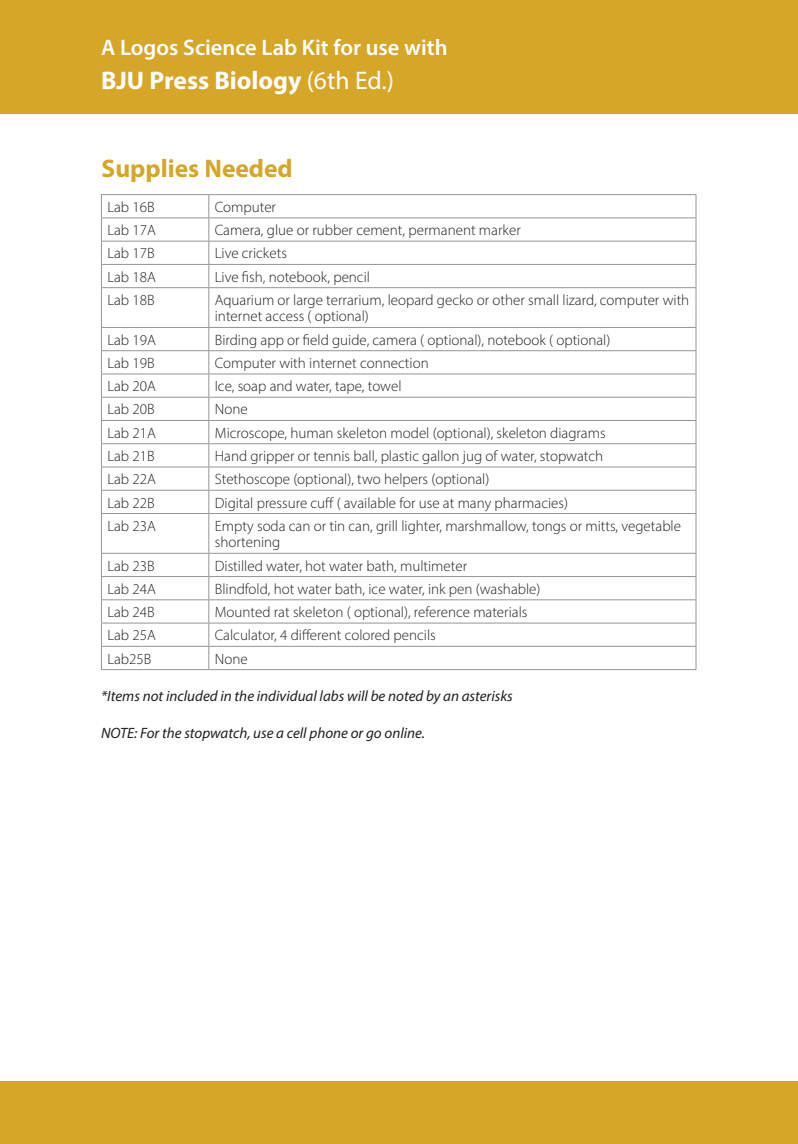
<style>
.page{position:relative;width:798px;height:1144px;background:#fff}
.page>*{position:absolute;margin:0;border:0;box-sizing:border-box;transform-origin:0 0}
.t1{font:700 25.5px "Myriad Pro";color:#fff}
.t2{font:700 25.5px "Myriad Pro";color:#d5a628}
.t3{font:600 22.5px "Myriad Pro";color:#fff}
.table_text{font:300 15px/16.5px "Myriad Pro";color:#231f20}
.table_text-2{font:italic 15px "Myriad Pro";color:#231f20}
.s1{font-weight:400}
</style>
<div class="page">
<div style="left:0;top:1081px;width:798px;height:63px;background:#d5a628"></div>
<div style="left:0;top:0;width:798px;height:114px;background:#d5a628"></div>
<hr style="left:101px;top:194px;width:108px;height:1px;background:#939598">
<hr style="left:209px;top:194px;width:487px;height:1px;background:#939598">
<hr style="left:101px;top:217px;width:108px;height:1px;background:#939598">
<hr style="left:209px;top:217px;width:487px;height:1px;background:#939598">
<hr style="left:101px;top:241px;width:108px;height:1px;background:#939598">
<hr style="left:209px;top:241px;width:487px;height:1px;background:#939598">
<hr style="left:101px;top:264px;width:108px;height:1px;background:#939598">
<svg style="left:101px;top:195px;width:1px;height:92px"></svg>
<hr style="left:209px;top:264px;width:487px;height:1px;background:#939598">
<svg style="left:208px;top:195px;width:1px;height:92px"></svg>
<svg style="left:695px;top:195px;width:1px;height:92px"></svg>
<hr style="left:101px;top:287px;width:108px;height:1px;background:#939598">
<hr style="left:101px;top:288px;width:1px;height:39px;background:#939598">
<hr style="left:209px;top:287px;width:487px;height:1px;background:#939598">
<hr style="left:208px;top:288px;width:1px;height:39px;background:#939598">
<hr style="left:695px;top:288px;width:1px;height:39px;background:#939598">
<hr style="left:101px;top:327px;width:108px;height:1px;background:#939598">
<hr style="left:209px;top:327px;width:487px;height:1px;background:#939598">
<hr style="left:101px;top:350px;width:108px;height:1px;background:#939598">
<hr style="left:209px;top:350px;width:487px;height:1px;background:#939598">
<hr style="left:101px;top:373px;width:108px;height:1px;background:#939598">
<hr style="left:209px;top:373px;width:487px;height:1px;background:#939598">
<hr style="left:101px;top:397px;width:108px;height:1px;background:#939598">
<hr style="left:209px;top:397px;width:487px;height:1px;background:#939598">
<hr style="left:101px;top:420px;width:108px;height:1px;background:#939598">
<hr style="left:209px;top:420px;width:487px;height:1px;background:#939598">
<hr style="left:101px;top:443px;width:108px;height:1px;background:#939598">
<hr style="left:209px;top:443px;width:487px;height:1px;background:#939598">
<hr style="left:101px;top:466px;width:108px;height:1px;background:#939598">
<hr style="left:209px;top:466px;width:487px;height:1px;background:#939598">
<hr style="left:101px;top:490px;width:108px;height:1px;background:#939598">
<svg style="left:101px;top:328px;width:1px;height:185px"></svg>
<hr style="left:209px;top:490px;width:487px;height:1px;background:#939598">
<svg style="left:208px;top:328px;width:1px;height:185px"></svg>
<svg style="left:695px;top:328px;width:1px;height:185px"></svg>
<hr style="left:101px;top:513px;width:108px;height:1px;background:#939598">
<hr style="left:101px;top:514px;width:1px;height:39px;background:#939598">
<hr style="left:209px;top:513px;width:487px;height:1px;background:#939598">
<hr style="left:208px;top:514px;width:1px;height:39px;background:#939598">
<hr style="left:695px;top:514px;width:1px;height:39px;background:#939598">
<hr style="left:101px;top:553px;width:108px;height:1px;background:#939598">
<hr style="left:209px;top:553px;width:487px;height:1px;background:#939598">
<hr style="left:101px;top:576px;width:108px;height:1px;background:#939598">
<hr style="left:209px;top:576px;width:487px;height:1px;background:#939598">
<hr style="left:101px;top:599px;width:108px;height:1px;background:#939598">
<hr style="left:209px;top:599px;width:487px;height:1px;background:#939598">
<hr style="left:101px;top:622px;width:108px;height:1px;background:#939598">
<hr style="left:209px;top:622px;width:487px;height:1px;background:#939598">
<hr style="left:101px;top:646px;width:108px;height:1px;background:#939598">
<svg style="left:101px;top:553px;width:1px;height:116px"></svg>
<hr style="left:209px;top:646px;width:487px;height:1px;background:#939598">
<svg style="left:208px;top:553px;width:1px;height:116px"></svg>
<svg style="left:695px;top:553px;width:1px;height:116px"></svg>
<hr style="left:101px;top:669px;width:108px;height:1px;background:#939598">
<hr style="left:209px;top:669px;width:487px;height:1px;background:#939598">
<p class="t3" style="left:101px;top:33px;width:348px">A Logos Science Lab Kit for use with</p>
<p class="t1" style="left:101px;top:63px;width:294px">BJU Press Biology <span class="s1">(6th Ed.)</span></p>
<p class="t2" style="left:102px;top:151px;width:193px">Supplies Needed</p>
<p class="table_text" style="left:107px;top:198px;width:49px">Lab 16B</p>
<p class="table_text" style="left:215px;top:198px;width:63px">Computer</p>
<p class="table_text" style="left:107px;top:222px;width:50px">Lab 17A</p>
<p class="table_text" style="left:215px;top:222px;width:307px">Camera, glue or rubber cement, permanent marker</p>
<p class="table_text" style="left:107px;top:245px;width:49px">Lab 17B</p>
<p class="table_text" style="left:215px;top:245px;width:74px">Live crickets</p>
<p class="table_text" style="left:107px;top:268px;width:50px">Lab 18A</p>
<p class="table_text" style="left:215px;top:268px;width:157px">Live fish, notebook, pencil</p>
<p class="table_text" style="left:107px;top:291px;width:49px">Lab 18B</p>
<p class="table_text" style="left:215px;top:291px;width:476px">Aquarium or large terrarium, leopard gecko or other small lizard, computer with internet access ( optional)</p>
<p class="table_text" style="left:107px;top:331px;width:50px">Lab 19A</p>
<p class="table_text" style="left:215px;top:331px;width:397px">Birding app or field guide, camera ( optional), notebook ( optional)</p>
<p class="table_text" style="left:107px;top:354px;width:49px">Lab 19B</p>
<p class="table_text" style="left:215px;top:354px;width:215px">Computer with internet connection</p>
<p class="table_text" style="left:107px;top:378px;width:50px">Lab 20A</p>
<p class="table_text" style="left:215px;top:378px;width:188px">Ice, soap and water, tape, towel</p>
<p class="table_text" style="left:107px;top:401px;width:49px">Lab 20B</p>
<p class="table_text" style="left:215px;top:401px;width:34px">None</p>
<p class="table_text" style="left:107px;top:424px;width:50px">Lab 21A</p>
<p class="table_text" style="left:215px;top:424px;width:392px">Microscope, human skeleton model (optional), skeleton diagrams</p>
<p class="table_text" style="left:107px;top:447px;width:49px">Lab 21B</p>
<p class="table_text" style="left:215px;top:447px;width:390px">Hand gripper or tennis ball, plastic gallon jug of water, stopwatch</p>
<p class="table_text" style="left:107px;top:471px;width:50px">Lab 22A</p>
<p class="table_text" style="left:215px;top:471px;width:276px">Stethoscope (optional), two helpers (optional)</p>
<p class="table_text" style="left:107px;top:494px;width:49px">Lab 22B</p>
<p class="table_text" style="left:215px;top:494px;width:355px">Digital pressure cuff ( available for use at many pharmacies)</p>
<p class="table_text" style="left:107px;top:517px;width:50px">Lab 23A</p>
<p class="table_text" style="left:215px;top:517px;width:468px">Empty soda can or tin can, grill lighter, marshmallow, tongs or mitts, vegetable shortening</p>
<p class="table_text" style="left:107px;top:557px;width:49px">Lab 23B</p>
<p class="table_text" style="left:215px;top:557px;width:254px">Distilled water, hot water bath, multimeter</p>
<p class="table_text" style="left:107px;top:580px;width:50px">Lab 24A</p>
<p class="table_text" style="left:215px;top:580px;width:327px">Blindfold, hot water bath, ice water, ink pen (washable)</p>
<p class="table_text" style="left:107px;top:603px;width:49px">Lab 24B</p>
<p class="table_text" style="left:215px;top:603px;width:314px">Mounted rat skeleton ( optional), reference materials</p>
<p class="table_text" style="left:107px;top:627px;width:50px">Lab 25A</p>
<p class="table_text" style="left:215px;top:627px;width:222px">Calculator, 4 different colored pencils</p>
<p class="table_text" style="left:107px;top:650px;width:46px">Lab25B</p>
<p class="table_text" style="left:215px;top:650px;width:34px">None</p>
<p class="table_text-2" style="left:101px;top:686px;width:413px">*Items not included in the individual labs will be noted by an asterisks</p>
<p class="table_text-2" style="left:101px;top:723px;width:325px">NOTE: For the stopwatch, use a cell phone or go online.</p>
</div>
